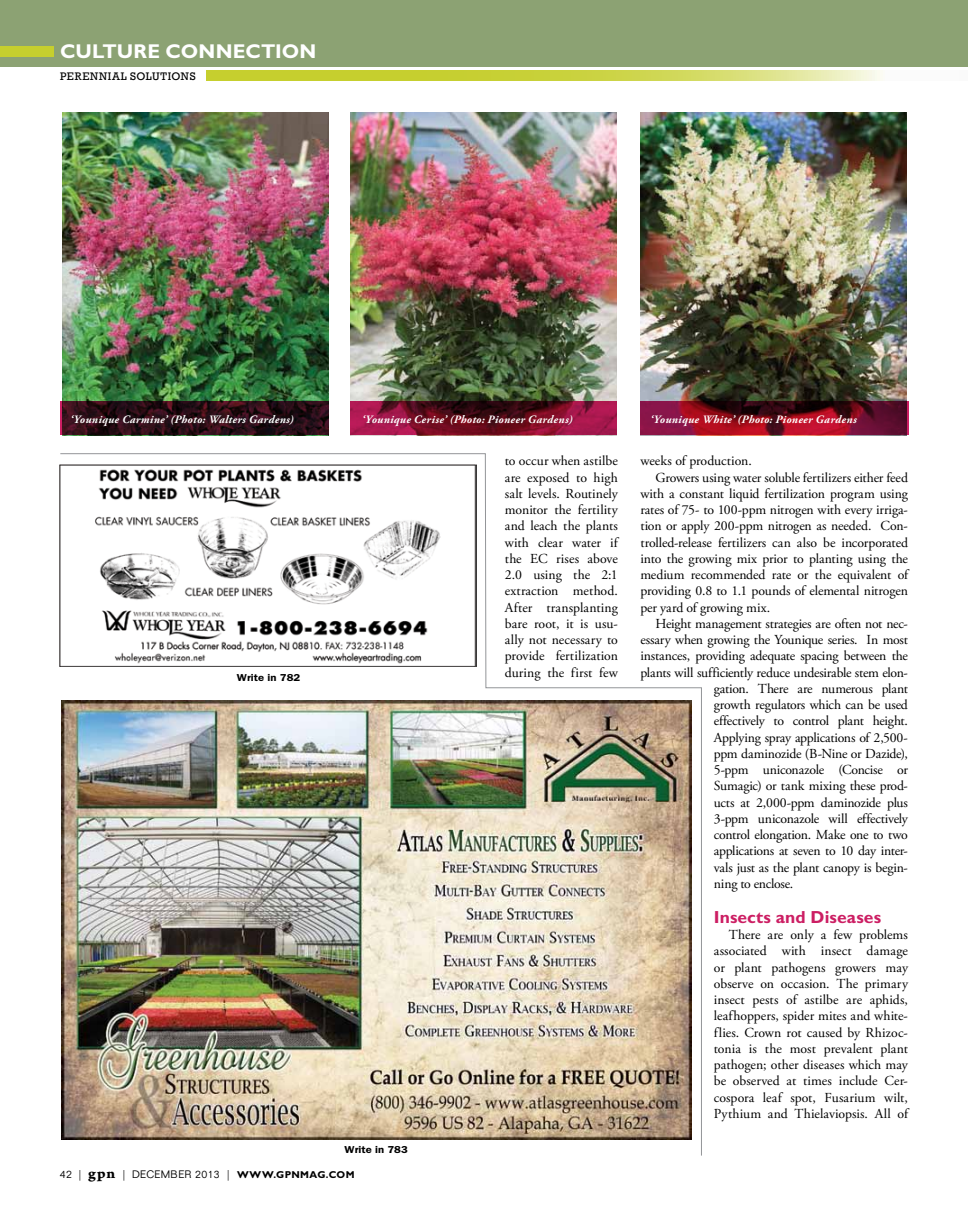
<style>
.page{position:relative;width:968px;height:1215px;background:#fff}
.page>*{position:absolute;margin:0;border:0;box-sizing:border-box;transform-origin:0 0}
.t1{font:700 20px "Gill Sans Std";letter-spacing:.005em;color:#fff}
.t2{font:700 17.5px "Gill Sans Std";letter-spacing:.005em;color:#cc1e63}
.t3{font:13.75px/16.2px "Adobe Garamond Pro";letter-spacing:-.01em;color:#000;text-align:justify}
.t4{font:italic 700 11.25px "Adobe Garamond Pro";letter-spacing:.03em;color:#fff}
.t5{font:11.25px "Rockwell";letter-spacing:.06em;color:#000}
.t6{font:300 10.62px "Folio Std";letter-spacing:.03em;color:#000}
.t7{font:600 10.12px "ITC Franklin Gothic Std";color:#000;scale:1.11 1}
.s1{font-family:"Arno Pro Bold Caption";font-weight:400;font-size:15px}
.s2{font-family:"Gill Sans Std";font-weight:700;font-size:10px}
</style>
<div class="page">
<div style="left:0;top:0;width:968px;height:66px;background:#8ca273"></div>
<div style="left:0;top:46px;width:54px;height:10px;background:#c6cf2e"></div>
<svg style="left:206px;top:71px;width:677px;height:10px;background:#d0d755"></svg>
<img style="left:60px;top:454px;width:641px;height:686px">
<div style="left:959px;top:71px;width:9px;height:10px;background:#fafafa"></div>
<img style="left:60px;top:464px;width:416px;height:203px">
<img style="left:62px;top:112px;width:266px;height:324px">
<img style="left:350px;top:112px;width:266px;height:324px">
<img style="left:640px;top:112px;width:266px;height:324px">
<svg style="left:350px;top:401px;width:266px;height:34px;background:#790f2e"></svg>
<svg style="left:640px;top:401px;width:268px;height:34px;background:#770c25"></svg>
<svg style="left:60px;top:401px;width:268px;height:34px;background:#2c0d17"></svg>
<h1 class="t1" style="left:60px;top:39px;width:258px">CULTURE CONNECTION</h1>
<p class="t5" style="left:60px;top:70px;width:137px">PERENNIAL SOLUTIONS</p>
<p class="t4" style="left:70px;top:413px;width:225px">‘Younique Carmine’ (Photo: Walters Gardens)</p>
<p class="t4" style="left:362px;top:413px;width:212px">‘Younique Cerise’ (Photo: Pioneer Gardens)</p>
<p class="t4" style="left:650px;top:413px;width:208px">‘Younique White’ (Photo: Pioneer Gardens</p>
<p class="t7" style="left:237px;top:672px;width:58px">Write in 782</p>
<p class="t7" style="left:344px;top:1143px;width:58px">Write in 783</p>
<p class="t6" style="left:60px;top:1168px;width:296px">42 | <span class="s1">gpn</span> | DECEMBER 2013 | <span class="s2">WWW.GPNMAG.COM</span></p>
<p class="t3" style="left:505px;top:453px;width:115px">to occur when astilbe are exposed to high salt levels. Routinely monitor the fertility and leach the plants with clear water if the EC rises above 2.0 using the 2:1 extraction method.<br>After transplanting bare root, it is usu&shy;ally not necessary to provide fertilization during the first few</p>
<p class="t3" style="left:640px;top:453px;width:113px">weeks of production.</p>
<p class="t3" style="left:655px;top:470px;width:254px">Growers using water soluble fertilizers either feed</p>
<p class="t3" style="left:640px;top:486px;width:269px">with a constant liquid fertilization program using</p>
<p class="t3" style="left:640px;top:502px;width:269px">rates of 75- to 100-ppm nitrogen with every irriga-</p>
<p class="t3" style="left:640px;top:518px;width:269px">tion or apply 200-ppm nitrogen as needed. Con-</p>
<p class="t3" style="left:640px;top:535px;width:269px">trolled-release fertilizers can also be incorporated</p>
<p class="t3" style="left:640px;top:551px;width:269px">into the growing mix prior to planting using the</p>
<p class="t3" style="left:640px;top:567px;width:269px">medium recommended rate or the equivalent of</p>
<p class="t3" style="left:640px;top:583px;width:269px">providing 0.8 to 1.1 pounds of elemental nitrogen</p>
<p class="t3" style="left:640px;top:600px;width:131px">per yard of growing mix.</p>
<p class="t3" style="left:655px;top:616px;width:254px">Height management strategies are often not nec-</p>
<p class="t3" style="left:640px;top:632px;width:269px">essary when growing the Younique series. In most</p>
<p class="t3" style="left:640px;top:648px;width:269px">instances, providing adequate spacing between the</p>
<p class="t3" style="left:640px;top:665px;width:269px">plants will sufficiently reduce undesirable stem elon-</p>
<p class="t3" style="left:713px;top:681px;width:196px">gation. There are numerous plant</p>
<p class="t3" style="left:713px;top:697px;width:196px">growth regulators which can be used</p>
<p class="t3" style="left:713px;top:713px;width:196px">effectively to control plant height.</p>
<p class="t3" style="left:713px;top:730px;width:196px">Applying spray applications of 2,500-</p>
<p class="t3" style="left:713px;top:746px;width:196px">ppm daminozide (B-Nine or Dazide),</p>
<p class="t3" style="left:713px;top:762px;width:196px">5-ppm uniconazole (Concise or</p>
<p class="t3" style="left:713px;top:778px;width:196px">Sumagic) or tank mixing these prod-</p>
<p class="t3" style="left:713px;top:795px;width:196px">ucts at 2,000-ppm daminozide plus</p>
<p class="t3" style="left:713px;top:811px;width:196px">3-ppm uniconazole will effectively</p>
<p class="t3" style="left:713px;top:827px;width:196px">control elongation. Make one to two</p>
<p class="t3" style="left:713px;top:843px;width:196px">applications at seven to 10 day inter-</p>
<p class="t3" style="left:713px;top:860px;width:196px">vals just as the plant canopy is begin-</p>
<p class="t3" style="left:713px;top:876px;width:81px">ning to enclose.</p>
<p class="t2" style="left:713px;top:907px;width:169px">I NSECTS AND DISEASES</p>
<p class="t3" style="left:713px;top:927px;width:196px;text-indent:15px">There are only a few problems associated with insect damage or plant pathogens growers may observe on occasion. The primary insect pests of astilbe are aphids, leafhoppers, spider mites and white&shy;flies. Crown rot caused by Rhizoc&shy;tonia is the most prevalent plant pathogen; other diseases which may be observed at times include Cer&shy;cospora leaf spot, Fusarium wilt, Pythium and Thielaviopsis. All of</p>
</div>
